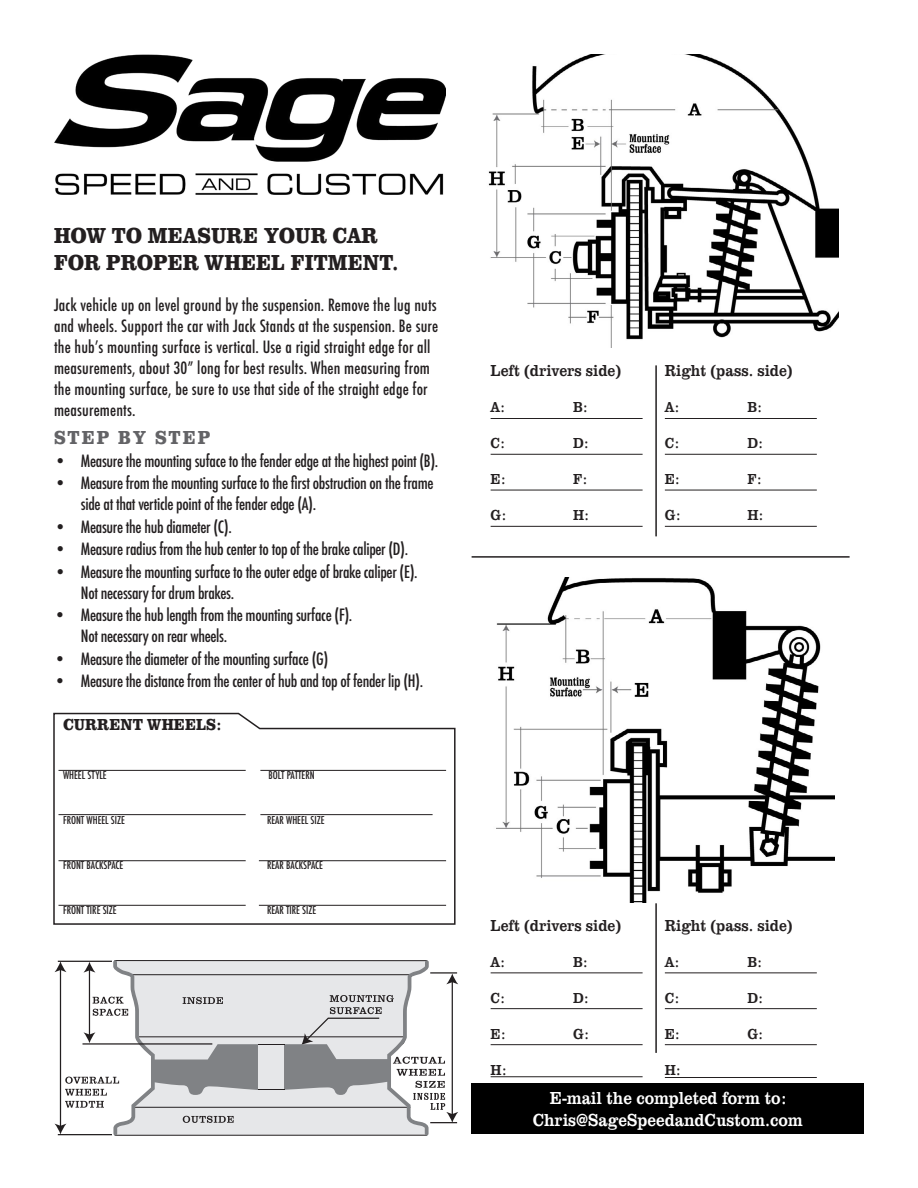
<style>
.page{position:relative;width:918px;height:1188px;background:#fff}
.page>*{position:absolute;margin:0;border:0;box-sizing:border-box;transform-origin:0 0}
.t1{font:700 22.5px/27px "Clarendon URW Ext Nar";color:#231f20}
.t2{font:700 19.5px "Clarendon URW Ext Nar";letter-spacing:.1em;color:#636366}
.t3{font:18px/21.6px "Clarendon URW Ext Nar";color:#fff;text-align:center}
.t4{font:500 condensed 16.5px/21px "Futura";letter-spacing:-.02em;color:#231f20}
.t5{font:500 condensed 16.5px/21px "Futura";letter-spacing:.01em;color:#231f20}
.t6{font:16.5px "Clarendon URW Ext Nar";color:#231f20}
.t7{font:700 16.5px "Clarendon URW Ext Nar";color:#231f20}
.t8{font:15px "Clarendon URW Ext Nar";color:#231f20}
.t9{font:500 condensed 10.5px "Futura";color:#231f20}
</style>
<div class="page">
<div style="left:472px;top:1083px;width:392px;height:51px;background:#000"></div>
<img style="left:488px;top:54px;width:350px;height:293px">
<img style="left:496px;top:577px;width:338px;height:326px">
<img style="left:55px;top:54px;width:390px;height:140px">
<hr style="left:491px;top:418px;width:152px;height:1px;background:#231f20">
<hr style="left:491px;top:972px;width:152px;height:1px;background:#231f20">
<hr style="left:665px;top:418px;width:152px;height:1px;background:#231f20">
<hr style="left:665px;top:972px;width:152px;height:1px;background:#231f20">
<hr style="left:491px;top:454px;width:152px;height:1px;background:#231f20">
<hr style="left:491px;top:1008px;width:152px;height:1px;background:#231f20">
<hr style="left:665px;top:454px;width:152px;height:1px;background:#231f20">
<hr style="left:665px;top:1008px;width:152px;height:1px;background:#231f20">
<hr style="left:491px;top:490px;width:152px;height:1px;background:#231f20">
<hr style="left:665px;top:490px;width:152px;height:1px;background:#231f20">
<hr style="left:491px;top:526px;width:152px;height:1px;background:#231f20">
<hr style="left:491px;top:1044px;width:152px;height:1px;background:#231f20">
<hr style="left:491px;top:1076px;width:152px;height:1px;background:#231f20">
<hr style="left:665px;top:1044px;width:152px;height:1px;background:#231f20">
<hr style="left:665px;top:1077px;width:152px;height:1px;background:#231f20">
<hr style="left:665px;top:526px;width:152px;height:1px;background:#231f20">
<hr style="left:655px;top:365px;width:2px;height:171px;background:#231f20">
<hr style="left:655px;top:903px;width:2px;height:150px;background:#231f20">
<hr style="left:472px;top:556px;width:378px;height:2px;background:#231f20">
<svg style="left:53px;top:712px;width:403px;height:213px"></svg>
<svg style="left:55px;top:960px;width:403px;height:176px"></svg>
<hr style="left:83px;top:1043px;width:129px;height:2px;background:#231f20">
<h1 class="t1" style="left:54px;top:222px;width:346px">HOW TO MEASURE YOUR CAR<br>FOR PROPER WHEEL FITMENT.</h1>
<p class="t5" style="left:54px;top:294px;width:386px">Jack vehicle up on level ground by the suspension. Remove the lug nuts and wheels. Support the car with Jack Stands at the suspension. Be sure the hub’s mounting surface is vertical. Use a rigid straight edge for all measurements, about 30” long for best results. When measuring from the mounting surface, be sure to use that side of the straight edge for measurements.</p>
<p class="t2" style="left:54px;top:426px;width:158px">STEP BY STEP</p>
<p class="t4" style="left:54px;top:450px;width:386px">• Measure the mounting suface to the fender edge at the highest point (B).</p>
<p class="t4" style="left:81px;top:473px;width:354px;text-indent:-27px">• Measure from the mounting surface to the first obstruction on the frame side at that verticle point of the fender edge (A).</p>
<p class="t4" style="left:54px;top:516px;width:179px">• Measure the hub diameter (C).</p>
<p class="t4" style="left:54px;top:539px;width:356px">• Measure radius from the hub center to top of the brake caliper (D).</p>
<p class="t4" style="left:81px;top:561px;width:338px;text-indent:-27px">• Measure the mounting surface to the outer edge of brake caliper (E).<br>Not necessary for drum brakes.</p>
<p class="t4" style="left:81px;top:605px;width:273px;text-indent:-27px">• Measure the hub length from the mounting surface (F).<br>Not necessary on rear wheels.</p>
<p class="t4" style="left:54px;top:648px;width:276px">• Measure the diameter of the mounting surface (G)</p>
<p class="t4" style="left:54px;top:671px;width:371px">• Measure the distance from the center of hub and top of fender lip (H).</p>
<p class="t7" style="left:63px;top:714px;width:159px">CURRENT WHEELS:</p>
<p class="t9" style="left:63px;top:769px;width:45px">WHEEL STYLE</p>
<p class="t9" style="left:268px;top:769px;width:48px">BOLT PATTERN</p>
<p class="t9" style="left:63px;top:814px;width:63px">FRONT WHEEL SIZE</p>
<p class="t9" style="left:267px;top:814px;width:59px">REAR WHEEL SIZE</p>
<p class="t9" style="left:63px;top:859px;width:62px">FRONT BACKSPACE</p>
<p class="t9" style="left:267px;top:859px;width:58px">REAR BACKSPACE</p>
<p class="t9" style="left:63px;top:904px;width:55px">FRONT TIRE SIZE</p>
<p class="t9" style="left:267px;top:904px;width:51px">REAR TIRE SIZE</p>
<p class="t6" style="left:491px;top:361px;width:132px">Left (drivers side)</p>
<p class="t8" style="left:491px;top:398px;width:15px">A:</p>
<p class="t8" style="left:573px;top:398px;width:16px">B:</p>
<p class="t8" style="left:491px;top:434px;width:15px">C:</p>
<p class="t8" style="left:573px;top:434px;width:17px">D:</p>
<p class="t8" style="left:491px;top:470px;width:16px">E:</p>
<p class="t8" style="left:573px;top:470px;width:15px">F:</p>
<p class="t8" style="left:491px;top:506px;width:17px">G:</p>
<p class="t8" style="left:573px;top:506px;width:17px">H:</p>
<p class="t6" style="left:665px;top:361px;width:129px">Right (pass. side)</p>
<p class="t8" style="left:665px;top:398px;width:15px">A:</p>
<p class="t8" style="left:747px;top:398px;width:16px">B:</p>
<p class="t8" style="left:665px;top:434px;width:15px">C:</p>
<p class="t8" style="left:747px;top:434px;width:17px">D:</p>
<p class="t8" style="left:665px;top:470px;width:16px">E:</p>
<p class="t8" style="left:747px;top:470px;width:15px">F:</p>
<p class="t8" style="left:665px;top:506px;width:17px">G:</p>
<p class="t8" style="left:747px;top:506px;width:17px">H:</p>
<p class="t6" style="left:491px;top:915px;width:132px">Left (drivers side)</p>
<p class="t8" style="left:491px;top:953px;width:15px">A:</p>
<p class="t8" style="left:573px;top:953px;width:16px">B:</p>
<p class="t8" style="left:491px;top:989px;width:15px">C:</p>
<p class="t8" style="left:573px;top:989px;width:17px">D:</p>
<p class="t8" style="left:491px;top:1025px;width:16px">E:</p>
<p class="t8" style="left:573px;top:1025px;width:17px">G:</p>
<p class="t8" style="left:491px;top:1061px;width:17px">H:</p>
<p class="t6" style="left:665px;top:915px;width:129px">Right (pass. side)</p>
<p class="t8" style="left:665px;top:953px;width:15px">A:</p>
<p class="t8" style="left:747px;top:953px;width:16px">B:</p>
<p class="t8" style="left:665px;top:989px;width:15px">C:</p>
<p class="t8" style="left:747px;top:989px;width:17px">D:</p>
<p class="t8" style="left:665px;top:1025px;width:16px">E:</p>
<p class="t8" style="left:747px;top:1025px;width:17px">G:</p>
<p class="t8" style="left:665px;top:1061px;width:17px">H:</p>
<p class="t3" style="left:533px;top:1088px;width:272px">E-mail the completed form to:<br>Chris@SageSpeedandCustom.com</p>
</div>
